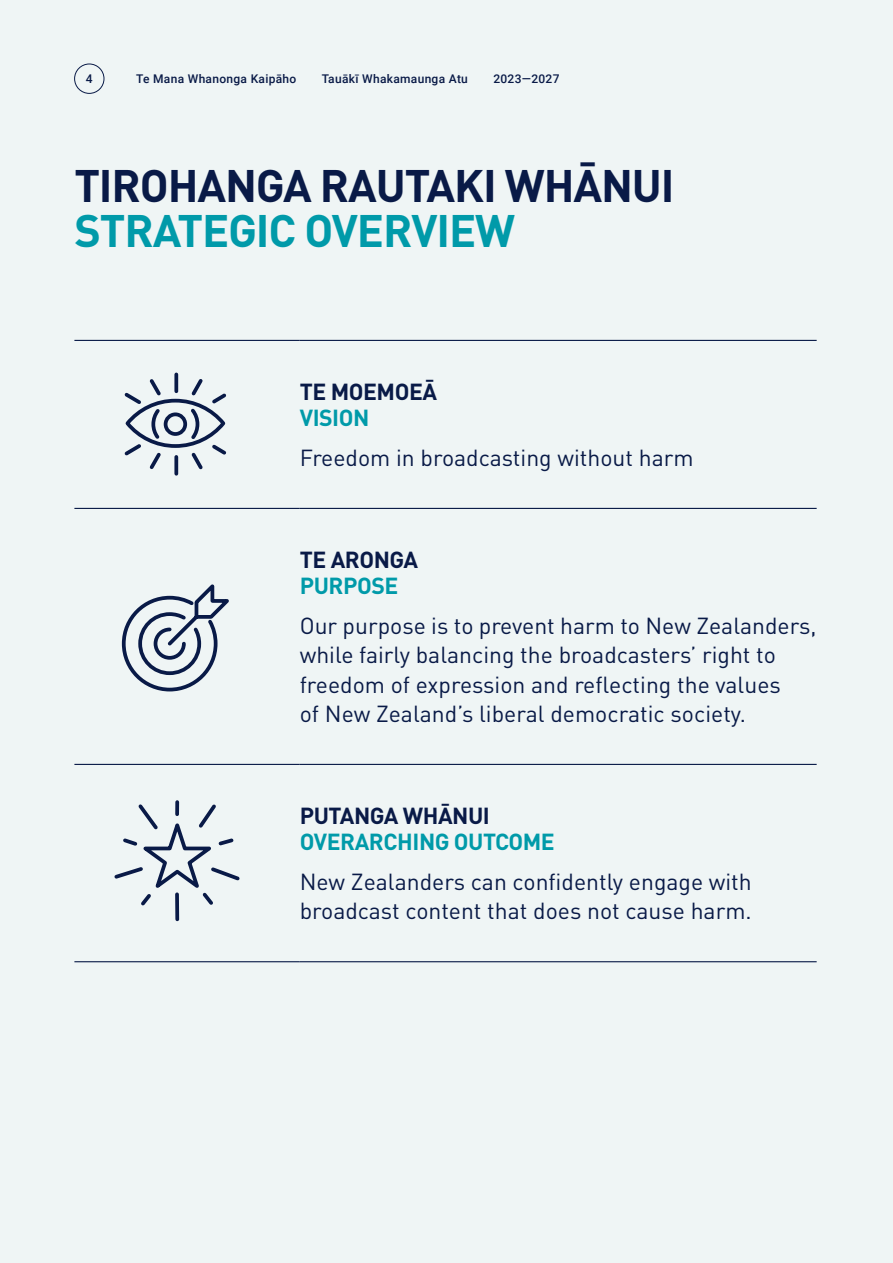
<style>
.page{position:relative;width:893px;height:1263px;background:#eff5f5}
.page>*{position:absolute;margin:0;border:0;box-sizing:border-box;transform-origin:0 0}
.t1{font:700 45px/45px "DIN Pro";letter-spacing:-.025em;color:#091a47}
.display_text{font:22.95px/29.2px "DIN Pro";color:#091a47}
.t2{font:700 22.95px/25.2px "DIN Pro";letter-spacing:-.02em;color:#009aa9}
.t3{font:700 22.95px/25.2px "DIN Pro";letter-spacing:-.02em;color:#091a47}
.t4{font:500 12px "Roboto";letter-spacing:.025em;color:#091a47}
.s1{color:#009aa9}
.s2{color:#091a47}
</style>
<div class="page">
<hr style="left:74px;top:340px;width:226px;height:1px;background:#091a47">
<hr style="left:300px;top:340px;width:517px;height:1px;background:#091a47">
<hr style="left:74px;top:508px;width:226px;height:1px;background:#091a47">
<hr style="left:300px;top:508px;width:517px;height:1px;background:#091a47">
<hr style="left:74px;top:764px;width:226px;height:1px;background:#091a47">
<hr style="left:300px;top:764px;width:517px;height:1px;background:#091a47">
<hr style="left:74px;top:961px;width:226px;height:1px;background:#091a47">
<hr style="left:300px;top:961px;width:517px;height:1px;background:#091a47">
<svg style="left:124px;top:372px;width:103px;height:104px"></svg>
<svg style="left:121px;top:584px;width:108px;height:108px"></svg>
<svg style="left:114px;top:800px;width:126px;height:122px"></svg>
<div style="left:74px;top:64px;width:30px;height:30px;border:1px solid #091a47;border-radius:50%"></div>
<p class="t4" style="left:86px;top:70px;width:8px">4</p>
<p class="t4" style="left:136px;top:70px;width:162px">Te Mana Whanonga Kaipāho</p>
<p class="t4" style="left:322px;top:70px;width:148px">Tauākī Whakamaunga Atu</p>
<p class="t4" style="left:493px;top:70px;width:68px">2023—2027</p>
<h1 class="t1" style="left:74px;top:162px;width:602px">TIROHANGA RAUTAKI WHĀNUI<br><span class="s1">STRATEGIC OVERVIEW</span></h1>
<p class="t3" style="left:300px;top:379px;width:139px">TE MOEMOEĀ<br><span class="s1">VISION</span></p>
<p class="display_text" style="left:300px;top:442px;width:395px">Freedom in broadcasting without harm</p>
<p class="t3" style="left:300px;top:547px;width:120px">TE ARONGA<br><span class="s1">PURPOSE</span></p>
<p class="display_text" style="left:300px;top:610px;width:518px">Our purpose is to prevent harm to New Zealanders, while fairly balancing the broadcasters’ right to freedom of expression and reflecting the values<br>of New Zealand’s liberal democratic society.</p>
<p class="t2" style="left:300px;top:803px;width:256px"><span class="s2">PUTANGA WHĀNUI<br></span>OVERARCHING OUTCOME</p>
<p class="display_text" style="left:300px;top:866px;width:454px">New Zealanders can confidently engage with broadcast content that does not cause harm.</p>
</div>
